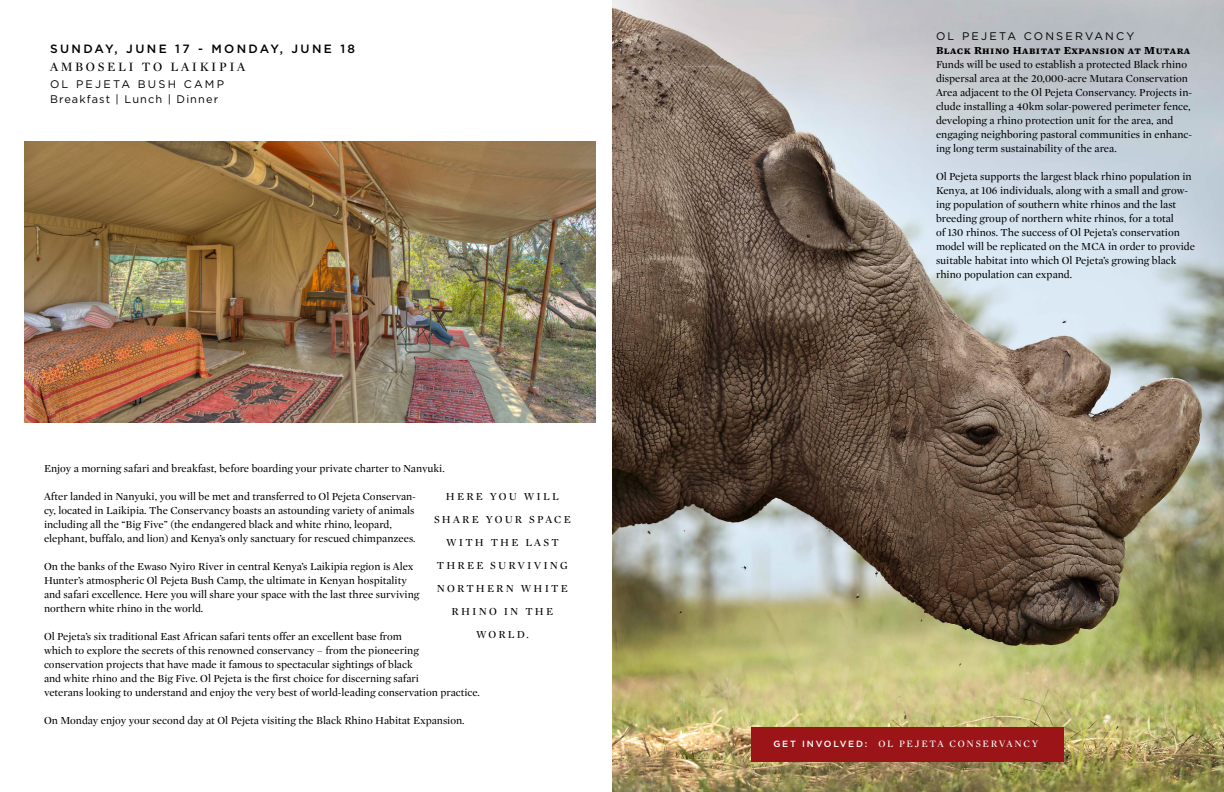
<style>
.page{position:relative;width:1224px;height:792px;background:#fff}
.page>*{position:absolute;margin:0;border:0;box-sizing:border-box;transform-origin:0 0}
.t1{font:13px "Mercury Display Roman";letter-spacing:.2em;color:#000}
.t2{font:500 12px "Gotham HTF";letter-spacing:.2em;color:#000}
.t3{font:11px/14px "Mercury Display Roman";color:#000}
.t4{font:11px/23px "Mercury Display Roman";letter-spacing:.2em;color:#000;text-align:center}
.t5{font:11px/15px "Gotham HTF";letter-spacing:.1em;color:#000}
.t6{font:11px "Mercury Text G3 Bold SC";letter-spacing:.04em;color:#000}
.t7{font:11px "Gotham HTF";letter-spacing:.19em;color:#000}
.t8{font:10px "Mercury Display Roman";letter-spacing:.17em;color:#fff}
.s1{font-family:"Gotham HTF";font-weight:500;font-size:9px}
</style>
<div class="page">
<img style="left:24px;top:142px;width:572px;height:281px">
<img style="left:612px;top:0;width:612px;height:792px">
<div style="left:751px;top:728px;width:313px;height:34px;background:#9b1518"></div>
<p class="t2" style="left:50px;top:42px;width:307px">SUNDAY, JUNE 17 - MONDAY, JUNE 18</p>
<p class="t1" style="left:50px;top:60px;width:197px">AMBOSELI TO LAIKIPIA</p>
<p class="t5" style="left:50px;top:77px;width:176px">OL PEJETA BUSH CAMP<br>Breakfast | Lunch | Dinner</p>
<p class="t3" style="left:44px;top:462px;width:402px">Enjoy a morning safari and breakfast, before boarding your private charter to Nanyuki.</p>
<p class="t3" style="left:44px;top:490px;width:374px">After landed in Nanyuki, you will be met and transferred to Ol Pejeta Conservan&shy;cy, located in Laikipia. The Conservancy boasts an astounding variety of animals including all the “Big Five” (the endangered black and white rhino, leopard, elephant, buffalo, and lion) and Kenya’s only sanctuary for rescued chimpanzees.</p>
<p class="t3" style="left:44px;top:560px;width:377px">On the banks of the Ewaso Nyiro River in central Kenya’s Laikipia region is Alex Hunter’s atmospheric Ol Pejeta Bush Camp, the ultimate in Kenyan hospitality and safari excellence. Here you will share your space with the last three surviving northern white rhino in the world.</p>
<p class="t3" style="left:44px;top:630px;width:437px">Ol Pejeta’s six traditional East African safari tents offer an excellent base from<br>which to explore the secrets of this renowned conservancy – from the pioneering conservation projects that have made it famous to spectacular sightings of black<br>and white rhino and the Big Five. Ol Pejeta is the first choice for discerning safari<br>veterans looking to understand and enjoy the very best of world-leading conservation practice.</p>
<p class="t3" style="left:44px;top:714px;width:422px">On Monday enjoy your second day at Ol Pejeta visiting the Black Rhino Habitat Expansion.</p>
<p class="t4" style="left:434px;top:485px;width:138px">HERE YOU WILL<br>SHARE YOUR SPACE<br>WITH THE LAST<br>THREE SURVIVING<br>NORTHERN WHITE<br>RHINO IN THE<br>WORLD.</p>
<p class="t7" style="left:936px;top:30px;width:200px">OL PEJETA CONSERVANCY</p>
<p class="t6" style="left:936px;top:43px;width:256px">Black Rhino Habitat Expansion at Mutara</p>
<p class="t3" style="left:936px;top:57px;width:258px">Funds will be used to establish a protected Black rhino dispersal area at the 20,000-acre Mutara Conservation Area adjacent to the Ol Pejeta Conservancy. Projects in&shy;clude installing a 40km solar-powered perimeter fence, developing a rhino protection unit for the area, and engaging neighboring pastoral communities in enhanc&shy;ing long term sustainability of the area.</p>
<p class="t3" style="left:936px;top:169px;width:260px">Ol Pejeta supports the largest black rhino population in Kenya, at 106 individuals, along with a small and grow&shy;ing population of southern white rhinos and the last breeding group of northern white rhinos, for a total<br>of 130 rhinos. The success of Ol Pejeta’s conservation model will be replicated on the MCA in order to provide suitable habitat into which Ol Pejeta’s growing black rhino population can expand.</p>
<p class="t8" style="left:773px;top:738px;width:266px"><span class="s1">GET INVOLVED:</span> OL PEJETA CONSERVANCY</p>
</div>
